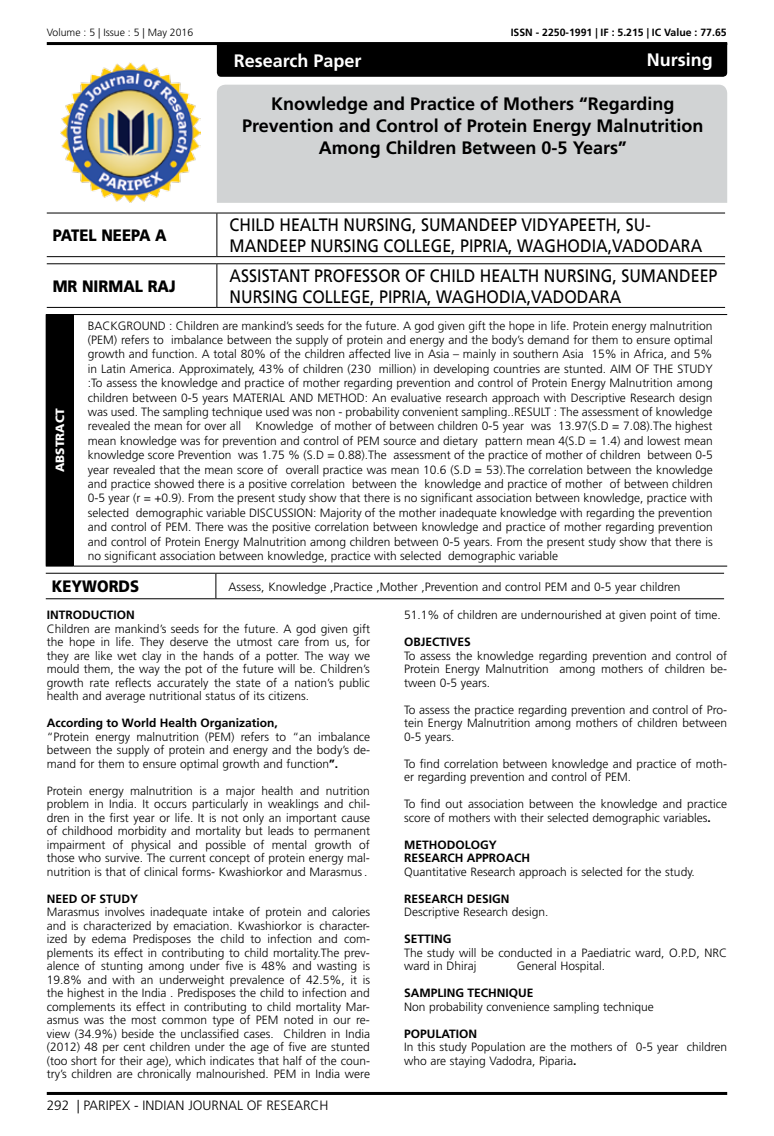
<style>
.page{position:relative;width:774px;height:1136px;background:#fff}
.page>*{position:absolute;margin:0;border:0;box-sizing:border-box;transform-origin:0 0}
.t1{font:18px/21.6px "Frutiger LT Std";color:#000;scale:.89 1}
.t2{font:700 18px/21.6px "Frutiger LT Std";color:#000;text-align:center}
.t3{font:700 18px "Frutiger LT Std";color:#fff}
.t4{font:900 16.5px "Frutiger LT Std";color:#000;scale:.9 1}
.t5{font:300 13.5px "Frutiger LT Std";color:#000}
.t6{font:300 12px/13.5px "Frutiger LT Std";color:#000;text-align:justify}
.t7{font:700 12px/13.5px "Frutiger LT Std";color:#000}
.t8{font:900 12px "Frutiger LT Std";color:#fff}
.t9{font:700 10.5px "Frutiger LT Std";color:#000}
.t10{font:300 10.5px "Frutiger LT Std";color:#000}
.s1{font-weight:700}
</style>
<div class="page">
<hr style="left:47px;top:42px;width:680px;height:3px;background:#000">
<hr style="left:47px;top:1091px;width:680px;height:3px;background:#000">
<div style="left:217px;top:85px;width:510px;height:118px;background:#d1d3d4"></div>
<div style="left:217px;top:45px;width:510px;height:32px;background:#000"></div>
<img style="left:61px;top:63px;width:139px;height:140px">
<hr style="left:47px;top:213px;width:170px;height:1px;background:#000">
<hr style="left:217px;top:213px;width:508px;height:1px;background:#000">
<hr style="left:216px;top:213px;width:1px;height:43px;background:#000">
<hr style="left:47px;top:256px;width:170px;height:1px;background:#000">
<hr style="left:217px;top:256px;width:508px;height:1px;background:#000">
<hr style="left:47px;top:263px;width:170px;height:1px;background:#000">
<hr style="left:217px;top:263px;width:508px;height:1px;background:#000">
<hr style="left:216px;top:264px;width:1px;height:43px;background:#000">
<hr style="left:47px;top:307px;width:170px;height:1px;background:#000">
<hr style="left:217px;top:307px;width:508px;height:1px;background:#000">
<hr style="left:46px;top:573px;width:170px;height:1px;background:#000">
<hr style="left:216px;top:573px;width:508px;height:1px;background:#000">
<svg style="left:215px;top:573px;width:1px;height:25px"></svg>
<hr style="left:46px;top:598px;width:170px;height:1px;background:#000">
<hr style="left:216px;top:598px;width:508px;height:1px;background:#000">
<div style="left:46px;top:314px;width:27px;height:252px;background:#000"></div>
<hr style="left:73px;top:314px;width:654px;height:1px;background:#000">
<hr style="left:73px;top:315px;width:1px;height:250px;background:#000">
<hr style="left:73px;top:565px;width:654px;height:1px;background:#000">
<p class="t10" style="left:47px;top:27px;width:148px">Volume : 5 | Issue : 5 | May 2016</p>
<p class="t9" style="left:511px;top:27px;width:217px">ISSN - 2250-1991 | IF : 5.215 | IC Value : 77.65</p>
<h1 class="t3" style="left:647px;top:49px;width:67px">Nursing</h1>
<h1 class="t3" style="left:234px;top:50px;width:129px">Research Paper</h1>
<h1 class="t2" style="left:242px;top:93px;width:463px">Knowledge and Practice of Mothers “Regarding<br>Prevention and Control of Protein Energy Malnutrition<br>Among Children Between 0-5 Years’’</h1>
<h2 class="t4" style="left:53px;top:225px;width:128px">PATEL NEEPA A</h2>
<h1 class="t1" style="left:230px;top:214px;width:533px">CHILD HEALTH NURSING, SUMANDEEP VIDYAPEETH, SU-<br>MANDEEP NURSING COLLEGE, PIPRIA, WAGHODIA,VADODARA</h1>
<h2 class="t4" style="left:53px;top:276px;width:138px">MR NIRMAL RAJ</h2>
<h1 class="t1" style="left:230px;top:264px;width:550px">ASSISTANT PROFESSOR OF CHILD HEALTH NURSING, SUMANDEEP<br>NURSING COLLEGE, PIPRIA, WAGHODIA,VADODARA</h1>
<p class="t8" style="left:53px;top:472px;width:65px;rotate:-90deg">ABSTRACT</p>
<p class="t6" style="left:88px;top:318px;width:626px;line-height:14.4px">BACKGROUND : Children are mankind’s seeds for the future. A god given gift the hope in life. Protein energy malnutrition (PEM) refers to imbalance between the supply of protein and energy and the body’s demand for them to ensure optimal growth and function. A total 80% of the children affected live in Asia – mainly in southern Asia 15% in Africa, and 5% in Latin America. Approximately, 43% of children (230 million) in developing countries are stunted. AIM OF THE STUDY :To assess the knowledge and practice of mother regarding prevention and control of Protein Energy Malnutrition among children between 0-5 years MATERIAL AND METHOD: An evaluative research approach with Descriptive Research design was used. The sampling technique used was non - probability convenient sampling..RESULT : The assessment of knowledge revealed the mean for over all Knowledge of mother of between children 0-5 year was 13.97(S.D = 7.08).The highest mean knowledge was for prevention and control of PEM source and dietary pattern mean 4(S.D = 1.4) and lowest mean knowledge score Prevention was 1.75 % (S.D = 0.88).The assessment of the practice of mother of children between 0-5 year revealed that the mean score of overall practice was mean 10.6 (S.D = 53).The correlation between the knowledge and practice showed there is a positive correlation between the knowledge and practice of mother of between children 0-5 year (r = +0.9). From the present study show that there is no significant association between knowledge, practice with selected demographic variable DISCUSSION: Majority of the mother inadequate knowledge with regarding the prevention and control of PEM. There was the positive correlation between knowledge and practice of mother regarding prevention and control of Protein Energy Malnutrition among children between 0-5 years. From the present study show that there is no significant association between knowledge, practice with selected demographic variable</p>
<h2 class="t4" style="left:52px;top:576px;width:99px">KEYWORDS</h2>
<p class="t6" style="left:229px;top:579px;width:453px">Assess, Knowledge ,Practice ,Mother ,Prevention and control PEM and 0-5 year children</p>
<p class="t7" style="left:47px;top:608px;width:90px">INTRODUCTION</p>
<p class="t6" style="left:47px;top:622px;width:325px">Children are mankind’s seeds for the future. A god given gift the hope in life. They deserve the utmost care from us, for they are like wet clay in the hands of a potter. The way we mould them, the way the pot of the future will be. Children’s growth rate reflects accurately the state of a nation’s public health and average nutritional status of its citizens.</p>
<p class="t7" style="left:47px;top:716px;width:232px">According to World Health Organization,</p>
<p class="t6" style="left:47px;top:730px;width:325px">“Protein energy malnutrition (PEM) refers to “an imbalance between the supply of protein and energy and the body’s de&shy;mand for them to ensure optimal growth and function<span class="s1">”.</span></p>
<p class="t6" style="left:47px;top:784px;width:325px">Protein energy malnutrition is a major health and nutrition problem in India. It occurs particularly in weaklings and chil&shy;dren in the first year or life. It is not only an important cause of childhood morbidity and mortality but leads to permanent impairment of physical and possible of mental growth of those who survive. The current concept of protein energy mal&shy;nutrition is that of clinical forms- Kwashiorkor and Marasmus .</p>
<p class="t7" style="left:47px;top:891px;width:93px">NEED OF STUDY</p>
<p class="t6" style="left:47px;top:905px;width:325px">Marasmus involves inadequate intake of protein and calories and is characterized by emaciation. Kwashiorkor is character&shy;ized by edema Predisposes the child to infection and com&shy;plements its effect in contributing to child mortality.The prev&shy;alence of stunting among under five is 48% and wasting is 19.8% and with an underweight prevalence of 42.5%, it is the highest in the India . Predisposes the child to infection and complements its effect in contributing to child mortality Mar&shy;asmus was the most common type of PEM noted in our re&shy;view (34.9%) beside the unclassified cases. Children in India (2012) 48 per cent children under the age of five are stunted (too short for their age), which indicates that half of the coun&shy;try’s children are chronically malnourished. PEM in India were</p>
<p class="t5" style="left:47px;top:1097px;width:283px">292 | PARIPEX - INDIAN JOURNAL OF RESEARCH</p>
<p class="t6" style="left:404px;top:608px;width:318px">51.1% of children are undernourished at given point of time.</p>
<p class="t7" style="left:404px;top:635px;width:68px">OBJECTIVES</p>
<p class="t6" style="left:404px;top:649px;width:325px">To assess the knowledge regarding prevention and control of Protein Energy Malnutrition among mothers of children be&shy;tween 0-5 years.</p>
<p class="t6" style="left:404px;top:703px;width:325px">To assess the practice regarding prevention and control of Pro&shy;tein Energy Malnutrition among mothers of children between 0-5 years.</p>
<p class="t6" style="left:404px;top:757px;width:325px">To find correlation between knowledge and practice of moth&shy;er regarding prevention and control of PEM.</p>
<p class="t6" style="left:404px;top:797px;width:325px">To find out association between the knowledge and practice score of mothers with their selected demographic variables<span class="s1">.</span></p>
<p class="t7" style="left:404px;top:837px;width:128px">METHODOLOGY<br>RESEARCH APPROACH</p>
<p class="t6" style="left:404px;top:865px;width:292px">Quantitative Research approach is selected for the study.</p>
<p class="t7" style="left:404px;top:891px;width:107px">RESEARCH DESIGN</p>
<p class="t6" style="left:404px;top:905px;width:146px">Descriptive Research design.</p>
<p class="t7" style="left:404px;top:932px;width:49px">SETTING</p>
<p class="t6" style="left:404px;top:946px;width:325px">The study will be conducted in a Paediatric ward, O.P.D, NRC ward in Dhiraj</p>
<p class="t6" style="left:517px;top:959px;width:90px">General Hospital.</p>
<p class="t7" style="left:404px;top:986px;width:131px">SAMPLING TECHNIQUE</p>
<p class="t6" style="left:404px;top:1000px;width:251px">Non probability convenience sampling technique</p>
<p class="t7" style="left:404px;top:1026px;width:75px">POPULATION</p>
<p class="t6" style="left:404px;top:1040px;width:325px">In this study Population are the mothers of 0-5 year children who are staying Vadodra, Piparia<span class="s1">.</span></p>
</div>
